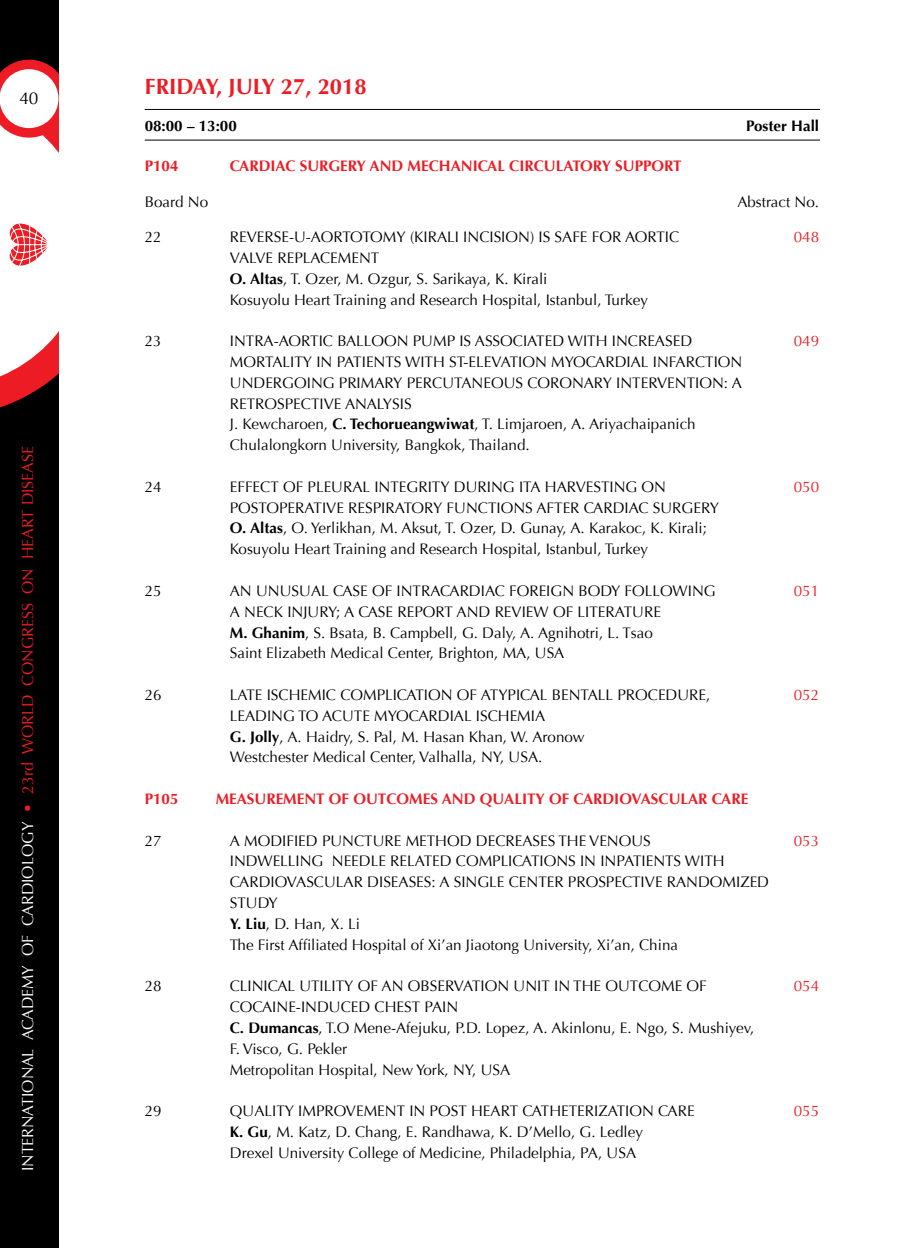
<style>
.page{position:relative;width:908px;height:1248px;background:#fff}
.page>*{position:absolute;margin:0;border:0;box-sizing:border-box;transform-origin:0 0}
.t1{font:700 22px "Optima";color:#ed1c24}
.t2{font:17.2px "Optima";color:#000}
.t3{font:16px "Optima";color:#fff}
.t4{font:15.2px/20.8px "Optima";color:#000}
.t5{font:700 15.2px "Optima";color:#ed1c24}
.t6{font:15.2px "Optima";color:#ed1c24}
.t7{font:700 15.2px "Optima";color:#000}
.s1{color:#ed1c24}
.s2{font-weight:700}
</style>
<div class="page">
<div style="left:0;top:0;width:58px;height:1247px;background:#000"></div>
<svg style="left:0;top:60px;width:58px;height:348px;background:#edc0c2"></svg>
<hr style="left:145px;top:109px;width:674px;height:1px;background:#000">
<hr style="left:145px;top:140px;width:674px;height:1px;background:#000">
<p class="t2" style="left:19px;top:88px;width:21px">40</p>
<p class="t3" style="left:18px;top:1171px;width:727px;rotate:-90deg">INTERNATIONAL ACADEMY OF CARDIOLOGY <span class="s1">• 23rd WORLD CONGRESS ON HEART DISEASE</span></p>
<h1 class="t1" style="left:145px;top:74px;width:223px">FRIDAY, JULY 27, 2018</h1>
<p class="t7" style="left:145px;top:116px;width:94px">08:00 – 13:00</p>
<p class="t7" style="left:746px;top:116px;width:74px">Poster Hall</p>
<p class="t5" style="left:145px;top:157px;width:35px">P104</p>
<p class="t5" style="left:230px;top:157px;width:453px">CARDIAC SURGERY AND MECHANICAL CIRCULATORY SUPPORT</p>
<p class="t4" style="left:145px;top:192px;width:65px">Board No</p>
<p class="t4" style="left:737px;top:192px;width:83px">Abstract No.</p>
<p class="t4" style="left:145px;top:227px;width:18px">22</p>
<p class="t4" style="left:230px;top:227px;width:450px">REVERSE-U-AORTOTOMY (KIRALI INCISION) IS SAFE FOR AORTIC</p>
<p class="t6" style="left:793px;top:228px;width:27px">048</p>
<p class="t4" style="left:230px;top:247px;width:419px">VALVE REPLACEMENT<br><span class="s2">O. Altas</span>, T. Ozer, M. Ozgur, S. Sarikaya, K. Kirali<br>Kosuyolu Heart Training and Research Hospital, Istanbul, Turkey</p>
<p class="t4" style="left:145px;top:331px;width:18px">23</p>
<p class="t4" style="left:230px;top:331px;width:463px">INTRA-AORTIC BALLOON PUMP IS ASSOCIATED WITH INCREASED</p>
<p class="t6" style="left:793px;top:332px;width:27px">049</p>
<p class="t4" style="left:230px;top:351px;width:514px">MORTALITY IN PATIENTS WITH ST-ELEVATION MYOCARDIAL INFARCTION UNDERGOING PRIMARY PERCUTANEOUS CORONARY INTERVENTION: A RETROSPECTIVE ANALYSIS<br>J. Kewcharoen, <span class="s2">C. Techorueangwiwat</span>, T. Limjaroen, A. Ariyachaipanich Chulalongkorn University, Bangkok, Thailand.</p>
<p class="t4" style="left:145px;top:476px;width:18px">24</p>
<p class="t4" style="left:230px;top:476px;width:437px">EFFECT OF PLEURAL INTEGRITY DURING ITA HARVESTING ON</p>
<p class="t6" style="left:793px;top:478px;width:27px">050</p>
<p class="t4" style="left:230px;top:497px;width:490px">POSTOPERATIVE RESPIRATORY FUNCTIONS AFTER CARDIAC SURGERY<br><span class="s2">O. Altas</span>, O. Yerlikhan, M. Aksut, T. Ozer, D. Gunay, A. Karakoc, K. Kirali;<br>Kosuyolu Heart Training and Research Hospital, Istanbul, Turkey</p>
<p class="t4" style="left:145px;top:580px;width:18px">25</p>
<p class="t4" style="left:230px;top:580px;width:487px">AN UNUSUAL CASE OF INTRACARDIAC FOREIGN BODY FOLLOWING</p>
<p class="t6" style="left:793px;top:582px;width:27px">051</p>
<p class="t4" style="left:230px;top:601px;width:432px">A NECK INJURY; A CASE REPORT AND REVIEW OF LITERATURE<br><span class="s2">M. Ghanim</span>, S. Bsata, B. Campbell, G. Daly, A. Agnihotri, L. Tsao<br>Saint Elizabeth Medical Center, Brighton, MA, USA</p>
<p class="t4" style="left:145px;top:684px;width:18px">26</p>
<p class="t4" style="left:230px;top:684px;width:482px">LATE ISCHEMIC COMPLICATION OF ATYPICAL BENTALL PROCEDURE,</p>
<p class="t6" style="left:793px;top:686px;width:27px">052</p>
<p class="t4" style="left:230px;top:705px;width:356px">LEADING TO ACUTE MYOCARDIAL ISCHEMIA<br><span class="s2">G. Jolly</span>, A. Haidry, S. Pal, M. Hasan Khan, W. Aronow<br>Westchester Medical Center, Valhalla, NY, USA.</p>
<p class="t5" style="left:145px;top:790px;width:35px">P105</p>
<p class="t5" style="left:215px;top:790px;width:534px">MEASUREMENT OF OUTCOMES AND QUALITY OF CARDIOVASCULAR CARE</p>
<p class="t4" style="left:145px;top:830px;width:18px">27</p>
<p class="t4" style="left:230px;top:830px;width:422px">A MODIFIED PUNCTURE METHOD DECREASES THE VENOUS</p>
<p class="t6" style="left:793px;top:831px;width:27px">053</p>
<p class="t4" style="left:230px;top:851px;width:540px">INDWELLING NEEDLE RELATED COMPLICATIONS IN INPATIENTS WITH CARDIOVASCULAR DISEASES: A SINGLE CENTER PROSPECTIVE RANDOMIZED STUDY<br><span class="s2">Y. Liu</span>, D. Han, X. Li<br>The First Affiliated Hospital of Xi’an Jiaotong University, Xi’an, China</p>
<p class="t4" style="left:145px;top:975px;width:18px">28</p>
<p class="t4" style="left:230px;top:975px;width:478px">CLINICAL UTILITY OF AN OBSERVATION UNIT IN THE OUTCOME OF</p>
<p class="t6" style="left:793px;top:977px;width:27px">054</p>
<p class="t4" style="left:230px;top:996px;width:525px">COCAINE-INDUCED CHEST PAIN<br><span class="s2">C. Dumancas</span>, T.O Mene-Afejuku, P.D. Lopez, A. Akinlonu, E. Ngo, S. Mushiyev, F. Visco, G. Pekler<br>Metropolitan Hospital, New York, NY, USA</p>
<p class="t4" style="left:145px;top:1100px;width:18px">29</p>
<p class="t4" style="left:230px;top:1100px;width:466px">QUALITY IMPROVEMENT IN POST HEART CATHETERIZATION CARE</p>
<p class="t6" style="left:793px;top:1102px;width:27px">055</p>
<p class="t4" style="left:230px;top:1121px;width:414px"><span class="s2">K. Gu</span>, M. Katz, D. Chang, E. Randhawa, K. D’Mello, G. Ledley<br>Drexel University College of Medicine, Philadelphia, PA, USA</p>
</div>
